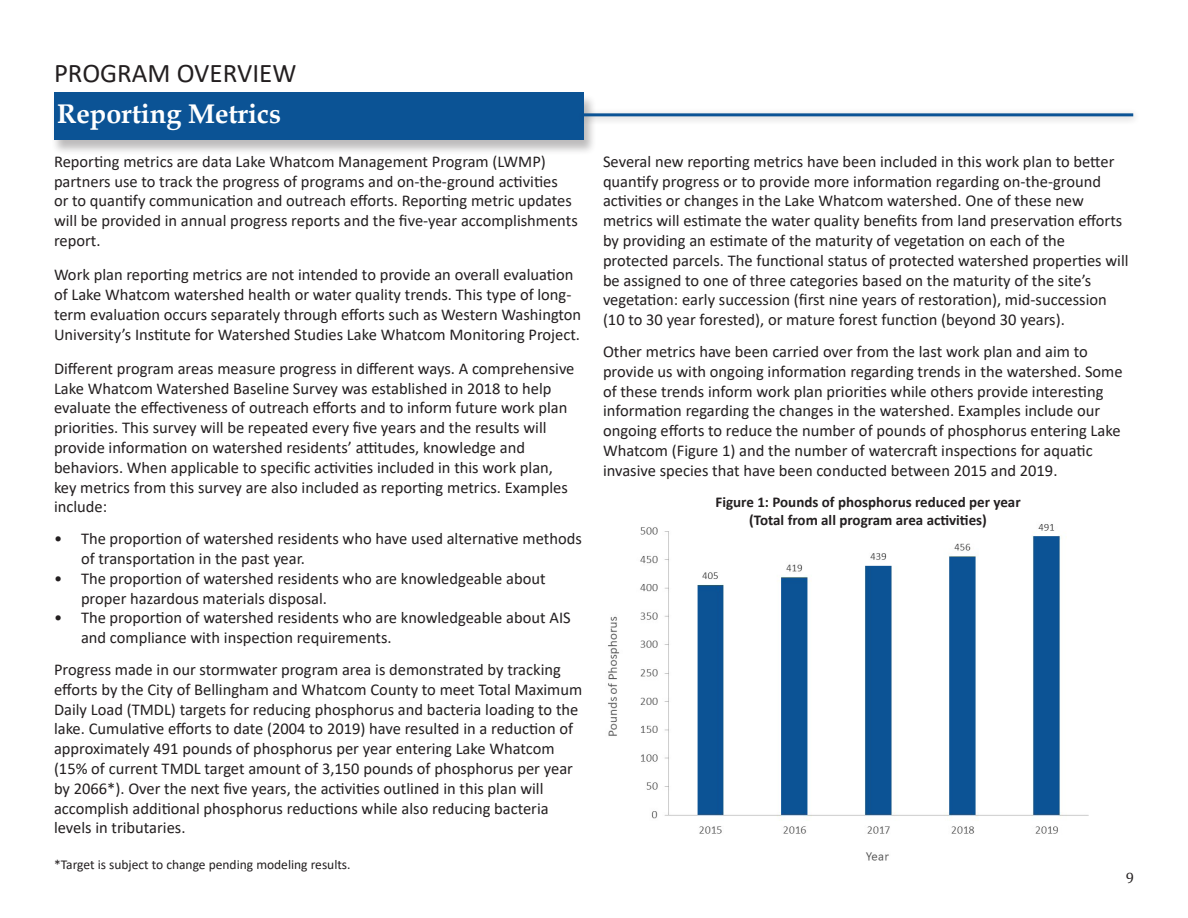
<style>
.page{position:relative;width:1188px;height:918px;background:#fff}
.page>*{position:absolute;margin:0;border:0;box-sizing:border-box;transform-origin:0 0}
.t1{font:700 27px "Book Antiqua";color:#fff}
.t2{font:27px "Calibri";color:#231f20}
.t3{font:16.5px/19.8px "Calibri";color:#231f20}
.t4{font:700 15px "Calibri";color:#231f20}
.t5{font:15px "Cambria";color:#231f20}
.t6{font:13.5px "Calibri";color:#231f20}
</style>
<div class="page">
<div style="left:52px;top:93px;width:544px;height:63px;background:#231f20;opacity:.3"></div>
<div style="left:54px;top:93px;width:530px;height:47px;background:#0b5395"></div>
<div style="left:577px;top:107px;width:565px;height:19px;background:#231f20;opacity:.3"></div>
<hr style="left:584px;top:113px;width:549px;height:3px;background:#0b5395">
<img style="left:608px;top:524px;width:481px;height:337px">
<p class="t2" style="left:54px;top:54px;width:244px">PROGRAM OVERVIEW</p>
<p class="t1" style="left:57px;top:95px;width:226px">Reporting Metrics</p>
<p class="t3" style="left:54px;top:151px;width:493px">Reporting metrics are data Lake Whatcom Management Program (LWMP)</p>
<p class="t3" style="left:54px;top:171px;width:525px">partners use to track the progress of programs and on-the-ground activities<br>or to quantify communication and outreach efforts. Reporting metric updates will be provided in annual progress reports and the five-year accomplishments report.</p>
<p class="t3" style="left:54px;top:264px;width:529px">Work plan reporting metrics are not intended to provide an overall evaluation of Lake Whatcom watershed health or water quality trends. This type of long&shy;term evaluation occurs separately through efforts such as Western Washington University’s Institute for Watershed Studies Lake Whatcom Monitoring Project.</p>
<p class="t3" style="left:54px;top:358px;width:522px">Different program areas measure progress in different ways. A comprehensive Lake Whatcom Watershed Baseline Survey was established in 2018 to help evaluate the effectiveness of outreach efforts and to inform future work plan priorities. This survey will be repeated every five years and the results will</p>
<p class="t3" style="left:54px;top:437px;width:473px">provide information on watershed residents’ attitudes, knowledge and</p>
<p class="t3" style="left:54px;top:457px;width:515px">behaviors. When applicable to specific activities included in this work plan, key metrics from this survey are also included as reporting metrics. Examples include:</p>
<p class="t3" style="left:81px;top:528px;width:502px;text-indent:-27px">• The proportion of watershed residents who have used alternative methods of transportation in the past year.</p>
<p class="t3" style="left:81px;top:568px;width:466px;text-indent:-27px">• The proportion of watershed residents who are knowledgeable about proper hazardous materials disposal.</p>
<p class="t3" style="left:81px;top:608px;width:491px;text-indent:-27px">• The proportion of watershed residents who are knowledgeable about AIS and compliance with inspection requirements.</p>
<p class="t3" style="left:54px;top:659px;width:530px">Progress made in our stormwater program area is demonstrated by tracking efforts by the City of Bellingham and Whatcom County to meet Total Maximum Daily Load (TMDL) targets for reducing phosphorus and bacteria loading to the lake. Cumulative efforts to date (2004 to 2019) have resulted in a reduction of approximately 491 pounds of phosphorus per year entering Lake Whatcom</p>
<p class="t3" style="left:54px;top:758px;width:521px">(15% of current TMDL target amount of 3,150 pounds of phosphorus per year by 2066*). Over the next five years, the activities outlined in this plan will</p>
<p class="t3" style="left:54px;top:798px;width:496px">accomplish additional phosphorus reductions while also reducing bacteria levels in tributaries.</p>
<p class="t6" style="left:54px;top:856px;width:298px">*Target is subject to change pending modeling results.</p>
<p class="t3" style="left:603px;top:151px;width:513px">Several new reporting metrics have been included in this work plan to better quantify progress or to provide more information regarding on-the-ground</p>
<p class="t3" style="left:603px;top:191px;width:482px">activities or changes in the Lake Whatcom watershed. One of these new</p>
<p class="t3" style="left:603px;top:210px;width:521px">metrics will estimate the water quality benefits from land preservation efforts by providing an estimate of the maturity of vegetation on each of the</p>
<p class="t3" style="left:603px;top:250px;width:527px">protected parcels. The functional status of protected watershed properties will be assigned to one of three categories based on the maturity of the site’s</p>
<p class="t3" style="left:603px;top:290px;width:505px">vegetation: early succession (first nine years of restoration), mid-succession</p>
<p class="t3" style="left:603px;top:309px;width:463px">(10 to 30 year forested), or mature forest function (beyond 30 years).</p>
<p class="t3" style="left:603px;top:341px;width:486px">Other metrics have been carried over from the last work plan and aim to</p>
<p class="t3" style="left:603px;top:361px;width:521px">provide us with ongoing information regarding trends in the watershed. Some of these trends inform work plan priorities while others provide interesting information regarding the changes in the watershed. Examples include our ongoing efforts to reduce the number of pounds of phosphorus entering Lake Whatcom (Figure 1) and the number of watercraft inspections for aquatic</p>
<p class="t3" style="left:603px;top:460px;width:456px">invasive species that have been conducted between 2015 and 2019.</p>
<p class="t4" style="left:716px;top:492px;width:307px">Figure 1: Pounds of phosphorus reduced per year</p>
<p class="t4" style="left:749px;top:510px;width:239px">(Total from all program area activities)</p>
<p class="t5" style="left:1126px;top:869px;width:10px">9</p>
</div>
